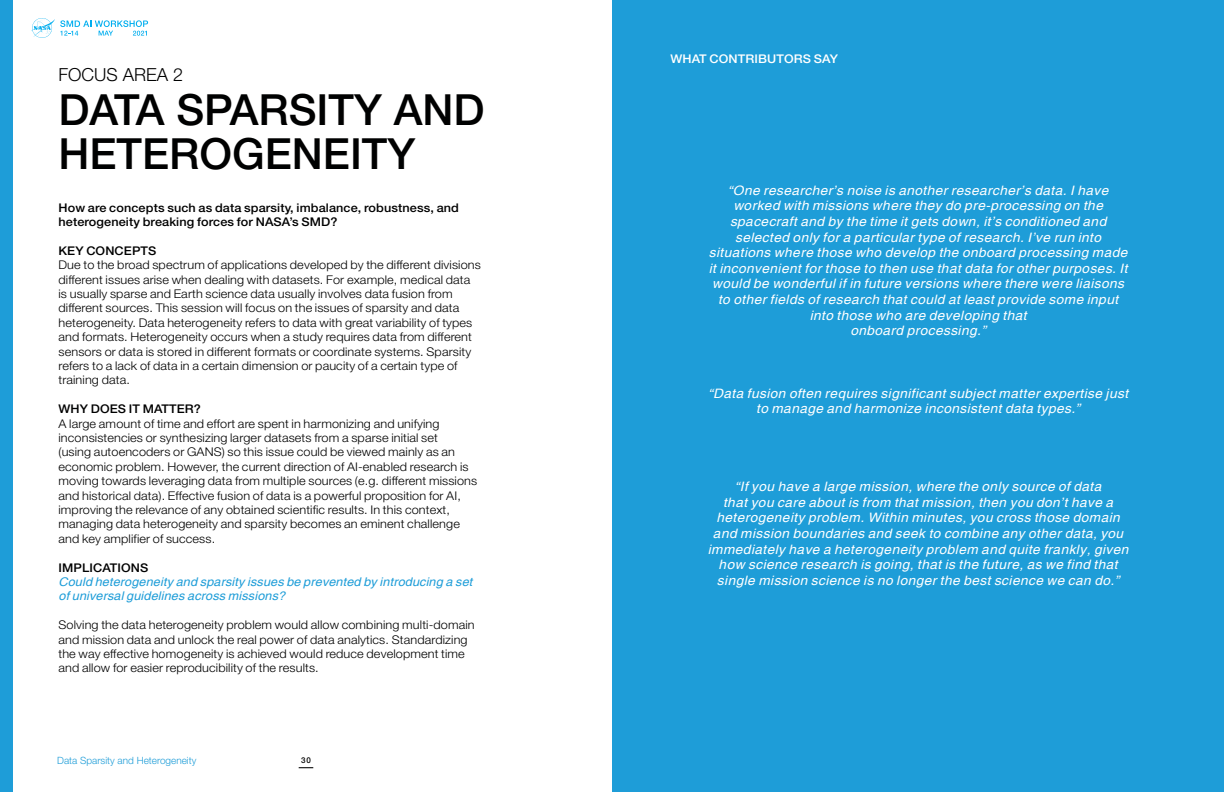
<style>
.page{position:relative;width:1224px;height:792px;background:#fff}
.page>*{position:absolute;margin:0;border:0;box-sizing:border-box;transform-origin:0 0}
.t1{font:500 43px/44px "Helvetica Neue";color:#000101}
.t2{font:300 18px "Helvetica Neue";color:#000101}
.t3{font:italic 13px/15.6px "Helvetica";letter-spacing:.03em;color:#fff;text-align:center;scale:1.06 1}
.t4{font:300 12px/14.4px "Helvetica Neue";letter-spacing:.01em;color:#000101;scale:1.06 1}
.t5{font:500 12px/14.4px "Helvetica Neue";letter-spacing:.01em;color:#000101;scale:1.06 1}
.t6{font:italic 12px/14.4px "Helvetica";letter-spacing:.01em;color:#1e9dd8;scale:1.06 1}
.t7{font:500 12px "Helvetica Neue";letter-spacing:.01em;color:#fff;scale:1.06 1}
.t8{font:300 10px "Helvetica Neue";color:#1e9dd8}
.t9{font:500 8px "Helvetica Neue";color:#000101}
</style>
<div class="page">
<svg style="left:299px;top:767px;width:14px;height:1px"></svg>
<div style="left:0;top:0;width:13px;height:792px;background:#1e9dd8"></div>
<svg style="left:31px;top:18px;width:117px;height:20px"></svg>
<div style="left:612px;top:0;width:612px;height:792px;background:#1e9dd8"></div>
<h2 class="t2" style="left:58px;top:60px;width:126px">FOCUS AREA 2</h2>
<h1 class="t1" style="left:58px;top:88px;width:428px">DATA SPARSITY AND<br>HETEROGENEITY</h1>
<p class="t5" style="left:58px;top:200px;width:379px">How are concepts such as data sparsity, imbalance, robustness, and heterogeneity breaking forces for NASA’s SMD?</p>
<p class="t5" style="left:58px;top:243px;width:94px">KEY CONCEPTS</p>
<p class="t4" style="left:58px;top:257px;width:400px">Due to the broad spectrum of applications developed by the different divisions different issues arise when dealing with datasets. For example, medical data is usually sparse and Earth science data usually involves data fusion from different sources. This session will focus on the issues of sparsity and data heterogeneity. Data heterogeneity refers to data with great variability of types and formats. Heterogeneity occurs when a study requires data from different sensors or data is stored in different formats or coordinate systems. Sparsity refers to a lack of data in a certain dimension or paucity of a certain type of training data.</p>
<p class="t5" style="left:58px;top:402px;width:136px">WHY DOES IT MATTER?</p>
<p class="t4" style="left:58px;top:416px;width:397px">A large amount of time and effort are spent in harmonizing and unifying inconsistencies or synthesizing larger datasets from a sparse initial set<br>(using autoencoders or GANS) so this issue could be viewed mainly as an economic problem. However, the current direction of AI-enabled research is moving towards leveraging data from multiple sources (e.g. different missions and historical data). Effective fusion of data is a powerful proposition for AI, improving the relevance of any obtained scientific results. In this context, managing data heterogeneity and sparsity becomes an eminent challenge and key amplifier of success.</p>
<p class="t5" style="left:58px;top:560px;width:86px">IMPLICATIONS</p>
<p class="t6" style="left:58px;top:575px;width:392px">Could heterogeneity and sparsity issues be prevented by introducing a set of universal guidelines across missions?</p>
<p class="t4" style="left:58px;top:617px;width:394px">Solving the data heterogeneity problem would allow combining multi-domain and mission data and unlock the real power of data analytics. Standardizing the way effective homogeneity is achieved would reduce development time and allow for easier reproducibility of the results.</p>
<p class="t8" style="left:57px;top:753px;width:141px">Data Sparsity and Heterogeneity</p>
<p class="t9" style="left:301px;top:755px;width:11px">30</p>
<p class="t7" style="left:671px;top:52px;width:160px">WHAT CONTRIBUTORS SAY</p>
<p class="t3" style="left:709px;top:183px;width:397px">“One researcher’s noise is another researcher’s data. I have worked with missions where they do pre-processing on the spacecraft and by the time it gets down, it’s conditioned and selected only for a particular type of research. I’ve run into situations where those who develop the onboard processing made it inconvenient for those to then use that data for other purposes. It would be wonderful if in future versions where there were liaisons to other fields of research that could at least provide some input into those who are developing that<br>onboard processing.”</p>
<p class="t3" style="left:708px;top:386px;width:398px">“Data fusion often requires significant subject matter expertise just to manage and harmonize inconsistent data types.”</p>
<p class="t3" style="left:708px;top:479px;width:398px">“If you have a large mission, where the only source of data<br>that you care about is from that mission, then you don’t have a heterogeneity problem. Within minutes, you cross those domain and mission boundaries and seek to combine any other data, you immediately have a heterogeneity problem and quite frankly, given how science research is going, that is the future, as we find that single mission science is no longer the best science we can do.”</p>
</div>
